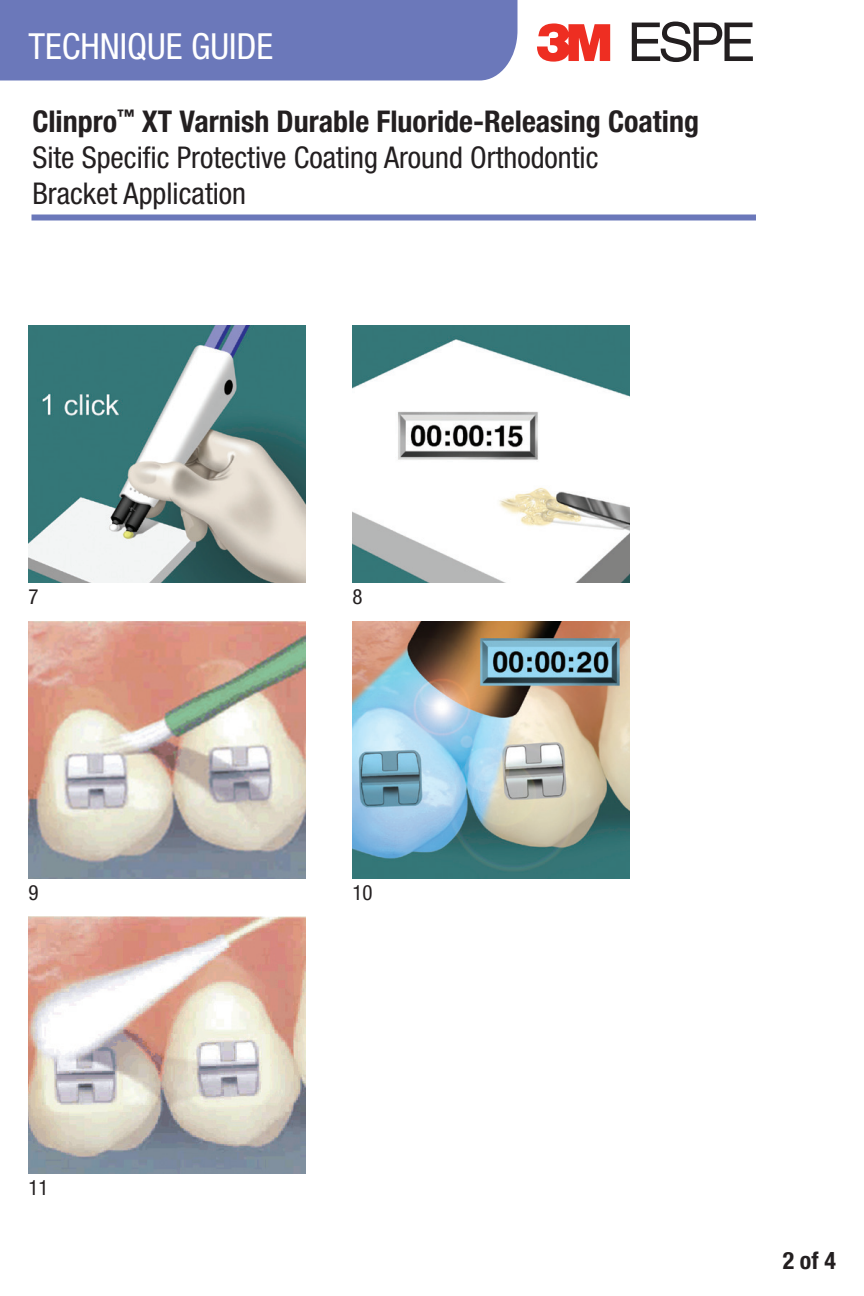
<style>
.page{position:relative;width:864px;height:1296px;background:#fff}
.page>*{position:absolute;margin:0;border:0;box-sizing:border-box;transform-origin:0 0}
.t1{font:condensed 36px "Helvetica Neue LT";color:#fff}
.t2{font:condensed 30px/36px "Helvetica Neue LT";color:#231f20}
.t3{font:700 condensed 24px "Helvetica Neue LT";color:#231f20}
.t4{font:condensed 21px "Helvetica Neue LT";color:#231f20}
.s1{font-weight:700}
</style>
<div class="page">
<div style="left:32px;top:214px;width:724px;height:6px;background:#6b78ba"></div>
<div style="left:0;top:0;width:518px;height:81px;background:#6b78ba"></div>
<svg style="left:537px;top:23px;width:73px;height:39px"></svg>
<svg style="left:632px;top:22px;width:121px;height:40px"></svg>
<img style="left:28px;top:325px;width:278px;height:257px">
<img style="left:352px;top:325px;width:278px;height:257px">
<img style="left:28px;top:621px;width:278px;height:257px">
<img style="left:352px;top:621px;width:278px;height:257px">
<img style="left:28px;top:917px;width:278px;height:257px">
<p class="t1" style="left:28px;top:26px;width:246px">TECHNIQUE GUIDE</p>
<p class="t2" style="left:32px;top:103px;width:668px"><span class="s1">Clinpro</span><sup>™</sup> <span class="s1">XT Varnish Durable Fluoride-Releasing Coating<br></span>Site Specific Protective Coating Around Orthodontic<br>Bracket Application</p>
<p class="t4" style="left:28px;top:584px;width:12px">7</p>
<p class="t4" style="left:352px;top:584px;width:12px">8</p>
<p class="t4" style="left:28px;top:880px;width:12px">9</p>
<p class="t4" style="left:28px;top:1176px;width:22px">11</p>
<p class="t4" style="left:352px;top:880px;width:22px">10</p>
<p class="t3" style="left:783px;top:1246px;width:55px">2 of 4</p>
</div>
